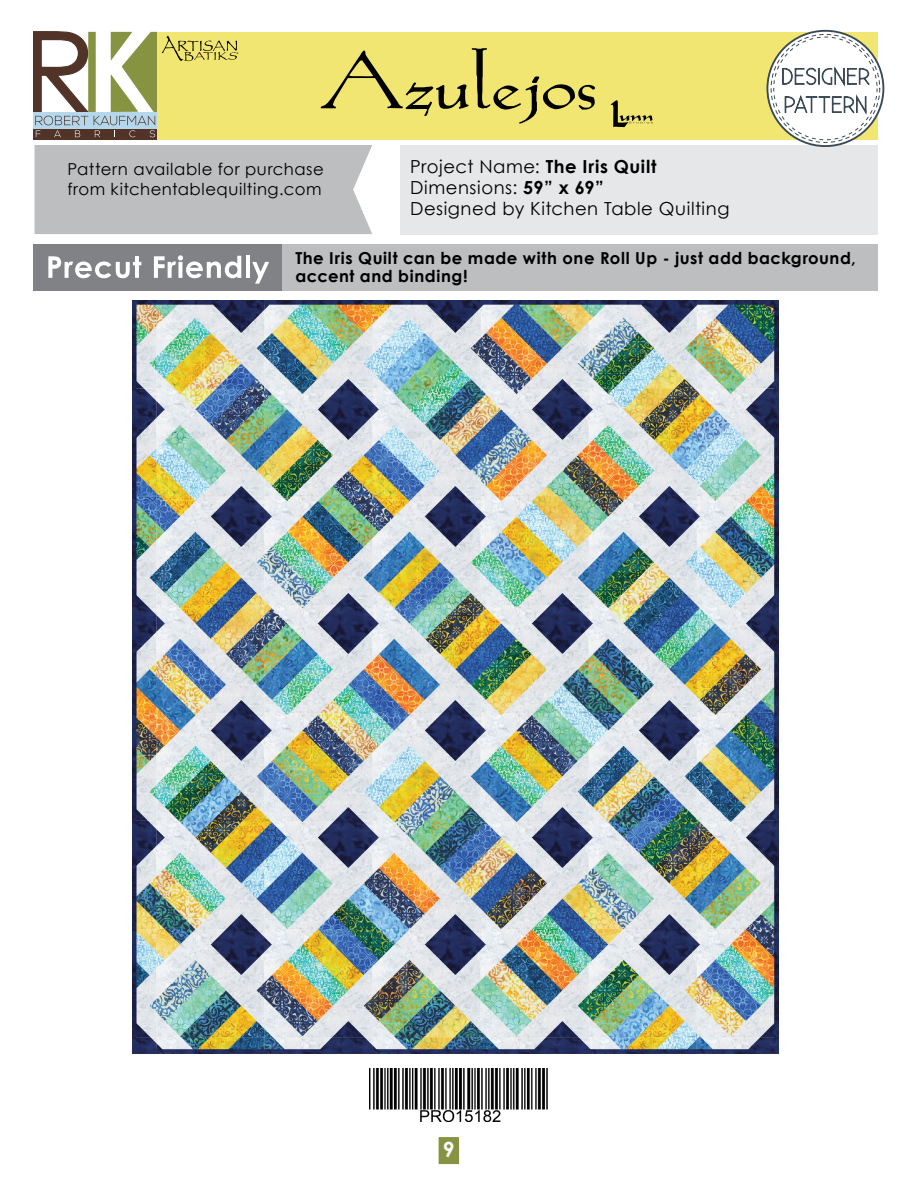
<style>
.page{position:relative;width:918px;height:1188px;background:#fff}
.page>*{position:absolute;margin:0;border:0;box-sizing:border-box;transform-origin:0 0}
.t1{font:700 21px "Century Gothic";color:#fff}
.t2{font:18px/21px "Century Gothic";letter-spacing:.03em;color:#000}
.t3{font:700 16.5px/18px "Century Gothic";letter-spacing:.035em;color:#000}
.t4{font:16.5px/19.8px "Century Gothic";letter-spacing:.03em;color:#000}
.s1{font-weight:700}
</style>
<div class="page">
<div style="left:439px;top:1137px;width:20px;height:27px;background:#869441"></div>
<img style="left:369px;top:1068px;width:179px;height:54px">
<img style="left:132px;top:300px;width:647px;height:754px">
<div style="left:35px;top:145px;width:337px;height:89px;background:#bcbec0"></div>
<div style="left:400px;top:145px;width:478px;height:89px;background:#e6e7e8"></div>
<div style="left:34px;top:245px;width:844px;height:46px;background:#bcbec0"></div>
<div style="left:34px;top:245px;width:248px;height:46px;background:#808285"></div>
<svg style="left:48px;top:256px;width:93px;height:22px"></svg>
<svg style="left:154px;top:255px;width:87px;height:23px"></svg>
<hr style="left:246px;top:256px;width:4px;height:22px;background:#fff">
<svg style="left:252px;top:262px;width:17px;height:22px"></svg>
<div style="left:153px;top:32px;width:725px;height:107px;background:#f1e671"></div>
<svg style="left:767px;top:31px;width:116px;height:115px"></svg>
<div style="left:767px;top:30px;width:117px;height:117px;border:2px solid #3a4a57;border-radius:50%"></div>
<svg style="left:771px;top:34px;width:109px;height:108px"></svg>
<div style="left:774px;top:37px;width:103px;height:103px;background:#fff;border-radius:50%"></div>
<svg style="left:782px;top:66px;width:88px;height:51px"></svg>
<svg style="left:34px;top:32px;width:205px;height:107px"></svg>
<svg style="left:321px;top:48px;width:274px;height:76px"></svg>
<svg style="left:612px;top:102px;width:189px;height:23px"></svg>
<p class="t4" style="left:67px;top:159px;width:258px">Pattern available for purchase from kitchentablequilting.com</p>
<p class="t2" style="left:410px;top:156px;width:321px">Project Name: <span class="s1">The Iris Quilt<br></span>Dimensions: <span class="s1">59” x 69”<br></span>Designed by Kitchen Table Quilting</p>
<p class="t3" style="left:295px;top:249px;width:562px">The Iris Quilt can be made with one Roll Up - just add background, accent and binding!</p>
<p class="t1" style="left:443px;top:1134px;width:13px">9</p>
</div>
